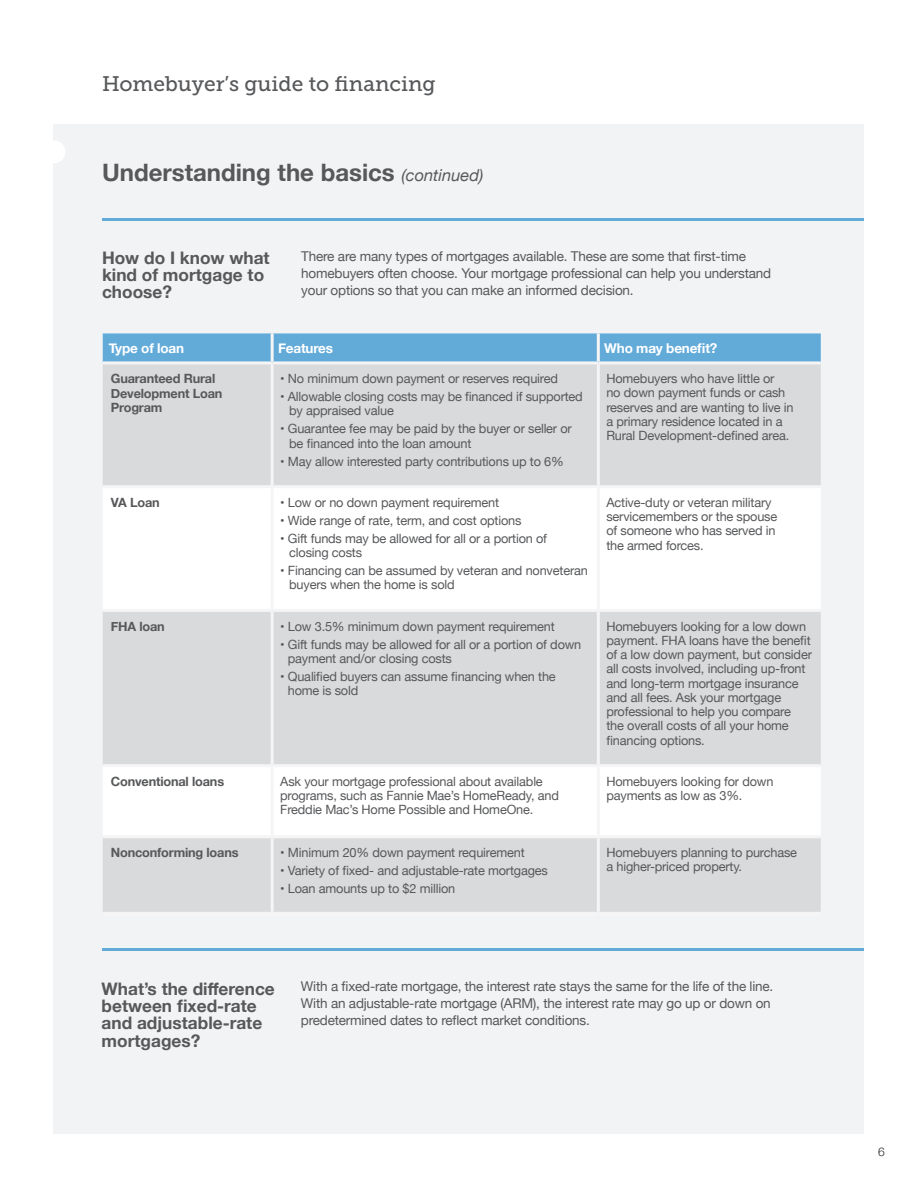
<style>
.page{position:relative;width:918px;height:1188px;background:#fff}
.page>*{position:absolute;margin:0;border:0;box-sizing:border-box;transform-origin:0 0}
.t1{font:700 24px "Helvetica Neue";color:#57585a}
.t2{font:21px "Museo Slab 500";color:#57585a}
.t3{font:700 17.25px/17.2px "Helvetica Neue";color:#57585a}
.t4{font:13.5px/17.2px "Helvetica Neue";letter-spacing:-.015em;color:#57585a}
.t5{font:700 13.5px "Helvetica Neue";letter-spacing:-.015em;color:#fff}
.t6{font:12.75px/14.2px "Helvetica Neue";letter-spacing:-.015em;color:#57585a}
.t7{font:700 12.75px "Helvetica Neue";letter-spacing:-.015em;color:#57585a}
.t8{font:300 12px "Helvetica Neue";color:#231f20}
.s1{font-weight:400;font-style:italic;font-size:16.5px}
</style>
<div class="page">
<div style="left:53px;top:125px;width:811px;height:1009px;background:#f2f3f4"></div>
<div style="left:43px;top:140px;width:22px;height:23px;background:#fff;border-radius:50%"></div>
<hr style="left:102px;top:218px;width:762px;height:3px;background:#62abd9">
<div style="left:103px;top:333px;width:718px;height:28px;background:#62abd9"></div>
<div style="left:103px;top:364px;width:718px;height:548px;background:#d9dadc"></div>
<svg style="left:103px;top:488px;width:718px;height:347px;fill:#fff"></svg>
<hr style="left:271px;top:333px;width:3px;height:28px;background:#f5f5f6">
<hr style="left:597px;top:333px;width:3px;height:28px;background:#f5f5f6">
<hr style="left:271px;top:364px;width:3px;height:121px;background:#f5f5f6">
<hr style="left:597px;top:364px;width:3px;height:121px;background:#f5f5f6">
<hr style="left:103px;top:485px;width:169px;height:3px;background:#f5f5f6">
<hr style="left:272px;top:485px;width:326px;height:3px;background:#f5f5f6">
<hr style="left:271px;top:488px;width:3px;height:121px;background:#f5f5f6">
<hr style="left:598px;top:485px;width:223px;height:3px;background:#f5f5f6">
<hr style="left:597px;top:488px;width:3px;height:121px;background:#f5f5f6">
<hr style="left:103px;top:609px;width:169px;height:3px;background:#f5f5f6">
<hr style="left:272px;top:609px;width:326px;height:3px;background:#f5f5f6">
<hr style="left:271px;top:612px;width:3px;height:152px;background:#f5f5f6">
<hr style="left:598px;top:609px;width:223px;height:3px;background:#f5f5f6">
<hr style="left:597px;top:612px;width:3px;height:152px;background:#f5f5f6">
<hr style="left:103px;top:764px;width:169px;height:3px;background:#f5f5f6">
<hr style="left:272px;top:764px;width:326px;height:3px;background:#f5f5f6">
<hr style="left:271px;top:767px;width:3px;height:68px;background:#f5f5f6">
<hr style="left:598px;top:764px;width:223px;height:3px;background:#f5f5f6">
<hr style="left:597px;top:767px;width:3px;height:68px;background:#f5f5f6">
<hr style="left:103px;top:835px;width:169px;height:3px;background:#f5f5f6">
<hr style="left:272px;top:835px;width:326px;height:3px;background:#f5f5f6">
<hr style="left:271px;top:838px;width:3px;height:74px;background:#f5f5f6">
<hr style="left:598px;top:835px;width:223px;height:3px;background:#f5f5f6">
<hr style="left:597px;top:838px;width:3px;height:74px;background:#f5f5f6">
<hr style="left:102px;top:948px;width:762px;height:3px;background:#62abd9">
<p class="t2" style="left:102px;top:72px;width:335px">Homebuyer’s guide to financing</p>
<p class="t1" style="left:102px;top:153px;width:383px">Understanding the basics <span class="s1">(continued)</span></p>
<p class="t3" style="left:102px;top:249px;width:169px">How do I know what kind of mortgage to choose?</p>
<p class="t4" style="left:301px;top:248px;width:471px">There are many types of mortgages available. These are some that first-time homebuyers often choose. Your mortgage professional can help you understand your options so that you can make an informed decision.</p>
<p class="t5" style="left:109px;top:337px;width:77px">Type of loan</p>
<p class="t5" style="left:278px;top:337px;width:56px">Features</p>
<p class="t5" style="left:604px;top:337px;width:115px">Who may benefit?</p>
<p class="t7" style="left:111px;top:369px;width:106px">Guaranteed Rural</p>
<p class="t7" style="left:111px;top:383px;width:113px">Development Loan</p>
<p class="t7" style="left:111px;top:397px;width:53px">Program</p>
<p class="t6" style="left:280px;top:372px;width:279px">• No minimum down payment or reserves required</p>
<p class="t6" style="left:280px;top:390px;width:304px">• Allowable closing costs may be financed if supported</p>
<p class="t6" style="left:289px;top:405px;width:106px">by appraised value</p>
<p class="t6" style="left:289px;top:423px;width:284px;text-indent:-9px">• Guarantee fee may be paid by the buyer or seller or be financed into the loan amount</p>
<p class="t6" style="left:280px;top:455px;width:285px">• May allow interested party contributions up to 6%</p>
<p class="t6" style="left:606px;top:372px;width:189px">Homebuyers who have little or<br>no down payment funds or cash reserves and are wanting to live in a primary residence located in a<br>Rural Development-defined area.</p>
<p class="t7" style="left:111px;top:493px;width:50px">VA Loan</p>
<p class="t6" style="left:280px;top:496px;width:220px">• Low or no down payment requirement</p>
<p class="t6" style="left:280px;top:514px;width:243px">• Wide range of rate, term, and cost options</p>
<p class="t6" style="left:280px;top:532px;width:268px">• Gift funds may be allowed for all or a portion of</p>
<p class="t6" style="left:289px;top:546px;width:74px">closing costs</p>
<p class="t6" style="left:280px;top:564px;width:309px">• Financing can be assumed by veteran and nonveteran</p>
<p class="t6" style="left:289px;top:578px;width:167px">buyers when the home is sold</p>
<p class="t7" style="left:111px;top:616px;width:55px">FHA loan</p>
<p class="t6" style="left:280px;top:620px;width:276px">• Low 3.5% minimum down payment requirement</p>
<p class="t6" style="left:280px;top:638px;width:303px">• Gift funds may be allowed for all or a portion of down</p>
<p class="t6" style="left:288px;top:652px;width:166px">payment and/or closing costs</p>
<p class="t6" style="left:288px;top:670px;width:270px;text-indent:-8px">• Qualified buyers can assume financing when the home is sold</p>
<p class="t6" style="left:606px;top:496px;width:172px">Active-duty or veteran military servicemembers or the spouse</p>
<p class="t6" style="left:606px;top:524px;width:171px">of someone who has served in</p>
<p class="t6" style="left:606px;top:539px;width:99px">the armed forces.</p>
<p class="t6" style="left:606px;top:620px;width:207px">Homebuyers looking for a low down payment. FHA loans have the benefit of a low down payment, but consider all costs involved, including up-front and long-term mortgage insurance and all fees. Ask your mortgage professional to help you compare<br>the overall costs of all your home financing options.</p>
<p class="t7" style="left:111px;top:772px;width:115px">Conventional loans</p>
<p class="t6" style="left:280px;top:775px;width:280px">Ask your mortgage professional about available programs, such as Fannie Mae’s HomeReady, and<br>Freddie Mac’s Home Possible and HomeOne.</p>
<p class="t6" style="left:606px;top:775px;width:169px">Homebuyers looking for down payments as low as 3%.</p>
<p class="t7" style="left:111px;top:843px;width:129px">Nonconforming loans</p>
<p class="t6" style="left:280px;top:846px;width:246px">• Minimum 20% down payment requirement</p>
<p class="t6" style="left:280px;top:864px;width:269px">• Variety of fixed- and adjustable-rate mortgages</p>
<p class="t6" style="left:280px;top:882px;width:177px">• Loan amounts up to $2 million</p>
<p class="t6" style="left:606px;top:846px;width:192px">Homebuyers planning to purchase</p>
<p class="t6" style="left:606px;top:860px;width:137px">a higher-priced property.</p>
<p class="t3" style="left:102px;top:980px;width:175px">What’s the difference between fixed-rate and adjustable-rate mortgages?</p>
<p class="t4" style="left:301px;top:978px;width:474px">With a fixed-rate mortgage, the interest rate stays the same for the life of the line.<br>With an adjustable-rate mortgage (ARM), the interest rate may go up or down on predetermined dates to reflect market conditions.</p>
<p class="t8" style="left:878px;top:1142px;width:8px">6</p>
</div>
